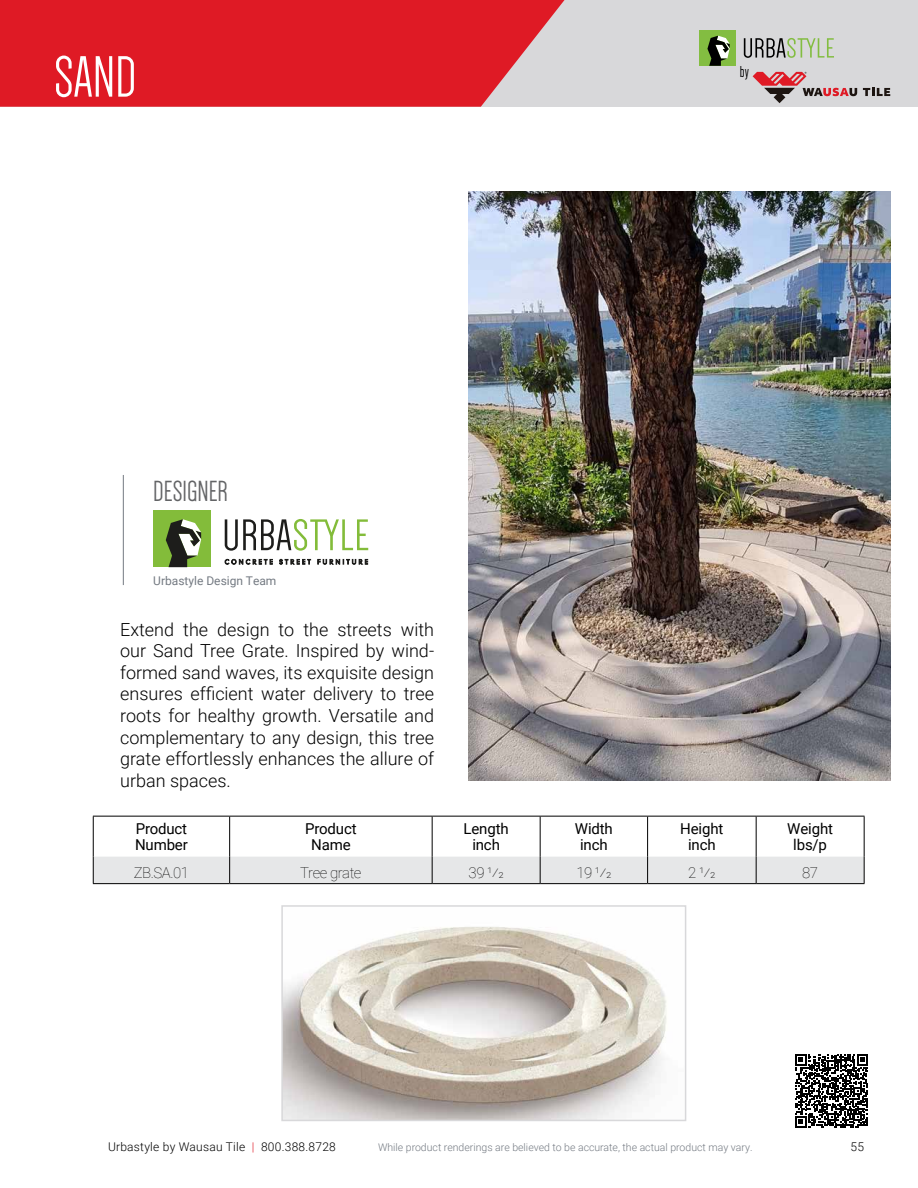
<style>
.page{position:relative;width:918px;height:1188px;background:#fff}
.page>*{position:absolute;margin:0;border:0;box-sizing:border-box;transform-origin:0 0}
.t1{font:60px "Dense";color:#fff}
.t2{font:30px "Dense";color:#636466}
.t3{font:300 18px/21.6px "Roboto";color:#000;text-align:justify}
.t4{font:16.35px "Dense";color:#000}
.t5{font:15px/16.5px "Roboto";letter-spacing:-.01em;color:#000;text-align:center}
.t6{font:100 15px "Roboto";letter-spacing:-.03em;color:#000}
.t7{font:300 12px "Roboto";letter-spacing:.02em;color:#000}
.t8{font:12px "Roboto";color:#747a82}
.t9{font:300 10.5px "Roboto";color:#747a82}
.s1{color:#df1a25}
</style>
<div class="page">
<svg style="left:795px;top:1054px;width:73px;height:73px"></svg>
<div style="left:0;top:0;width:918px;height:107px;background:#d8d8da"></div>
<svg style="left:0;top:0;width:565px;height:107px;background:#de2832"></svg>
<img style="left:284px;top:927px;width:383px;height:191px">
<div style="left:281px;top:905px;width:405px;height:216px;border:2px solid #d8d8da"></div>
<hr style="left:93px;top:816px;width:137px;height:1px;background:#000">
<hr style="left:93px;top:817px;width:1px;height:40px;background:#000">
<hr style="left:230px;top:816px;width:202px;height:1px;background:#000">
<hr style="left:229px;top:817px;width:1px;height:40px;background:#000">
<hr style="left:432px;top:816px;width:108px;height:1px;background:#000">
<hr style="left:432px;top:817px;width:1px;height:40px;background:#000">
<hr style="left:540px;top:816px;width:108px;height:1px;background:#000">
<hr style="left:540px;top:817px;width:1px;height:40px;background:#000">
<hr style="left:648px;top:816px;width:108px;height:1px;background:#000">
<hr style="left:647px;top:817px;width:1px;height:40px;background:#000">
<hr style="left:756px;top:816px;width:109px;height:1px;background:#000">
<hr style="left:756px;top:817px;width:1px;height:40px;background:#000">
<hr style="left:864px;top:817px;width:1px;height:40px;background:#000">
<div style="left:93px;top:857px;width:772px;height:26px;background:#e6e7e8"></div>
<hr style="left:93px;top:883px;width:137px;height:1px;background:#000">
<hr style="left:230px;top:883px;width:202px;height:1px;background:#000">
<hr style="left:432px;top:883px;width:108px;height:1px;background:#000">
<hr style="left:540px;top:883px;width:108px;height:1px;background:#000">
<hr style="left:648px;top:883px;width:108px;height:1px;background:#000">
<hr style="left:756px;top:883px;width:109px;height:1px;background:#000">
<img style="left:468px;top:191px;width:423px;height:590px">
<svg style="left:863px;top:88px;width:27px;height:8px"></svg>
<svg style="left:753px;top:72px;width:104px;height:31px"></svg>
<svg style="left:744px;top:38px;width:90px;height:20px"></svg>
<div style="left:700px;top:30px;width:36px;height:36px;background:#83bd41"></div>
<svg style="left:707px;top:36px;width:23px;height:30px"></svg>
<div style="left:153px;top:510px;width:58px;height:57px;background:#83bc3a"></div>
<svg style="left:225px;top:519px;width:143px;height:32px"></svg>
<svg style="left:166px;top:519px;width:35px;height:48px"></svg>
<svg style="left:225px;top:559px;width:48px;height:5px"></svg>
<svg style="left:279px;top:559px;width:32px;height:5px"></svg>
<svg style="left:318px;top:559px;width:50px;height:5px"></svg>
<hr style="left:123px;top:475px;width:1px;height:110px;background:#747a82">
<h1 class="t1" style="left:54px;top:47px;width:84px">SAND</h1>
<h2 class="t2" style="left:153px;top:477px;width:76px">DESIGNER</h2>
<p class="t8" style="left:153px;top:572px;width:125px">Urbastyle Design Team</p>
<p class="t3" style="left:120px;top:618px;width:315px">Extend the design to the streets with our Sand Tree Grate. Inspired by wind&shy;formed sand waves, its exquisite design ensures efficient water delivery to tree roots for healthy growth. Versatile and complementary to any design, this tree grate effortlessly enhances the allure of urban spaces.</p>
<p class="t4" style="left:740px;top:64px;width:11px">by</p>
<p class="t5" style="left:135px;top:820px;width:54px;text-align:left">Product<br>Number</p>
<p class="t5" style="left:305px;top:820px;width:53px">Product<br>Name</p>
<p class="t5" style="left:464px;top:820px;width:47px">Length inch</p>
<p class="t5" style="left:575px;top:820px;width:39px">Width inch</p>
<p class="t5" style="left:680px;top:820px;width:45px">Height inch</p>
<p class="t5" style="left:787px;top:820px;width:47px">Weight lbs/p</p>
<p class="t6" style="left:134px;top:862px;width:57px">ZB.SA.01</p>
<p class="t6" style="left:300px;top:862px;width:63px">Tree grate</p>
<p class="t6" style="left:469px;top:862px;width:37px">39 1/2</p>
<p class="t6" style="left:576px;top:862px;width:37px">19 1/2</p>
<p class="t6" style="left:688px;top:862px;width:29px">2 1/2</p>
<p class="t6" style="left:802px;top:862px;width:17px">87</p>
<p class="t7" style="left:108px;top:1138px;width:229px">Urbastyle by Wausau Tile <span class="s1">|</span> 800.388.8728</p>
<p class="t9" style="left:378px;top:1139px;width:376px">While product renderings are believed to be accurate, the actual product may vary.</p>
<p class="t7" style="left:850px;top:1138px;width:15px">55</p>
</div>
